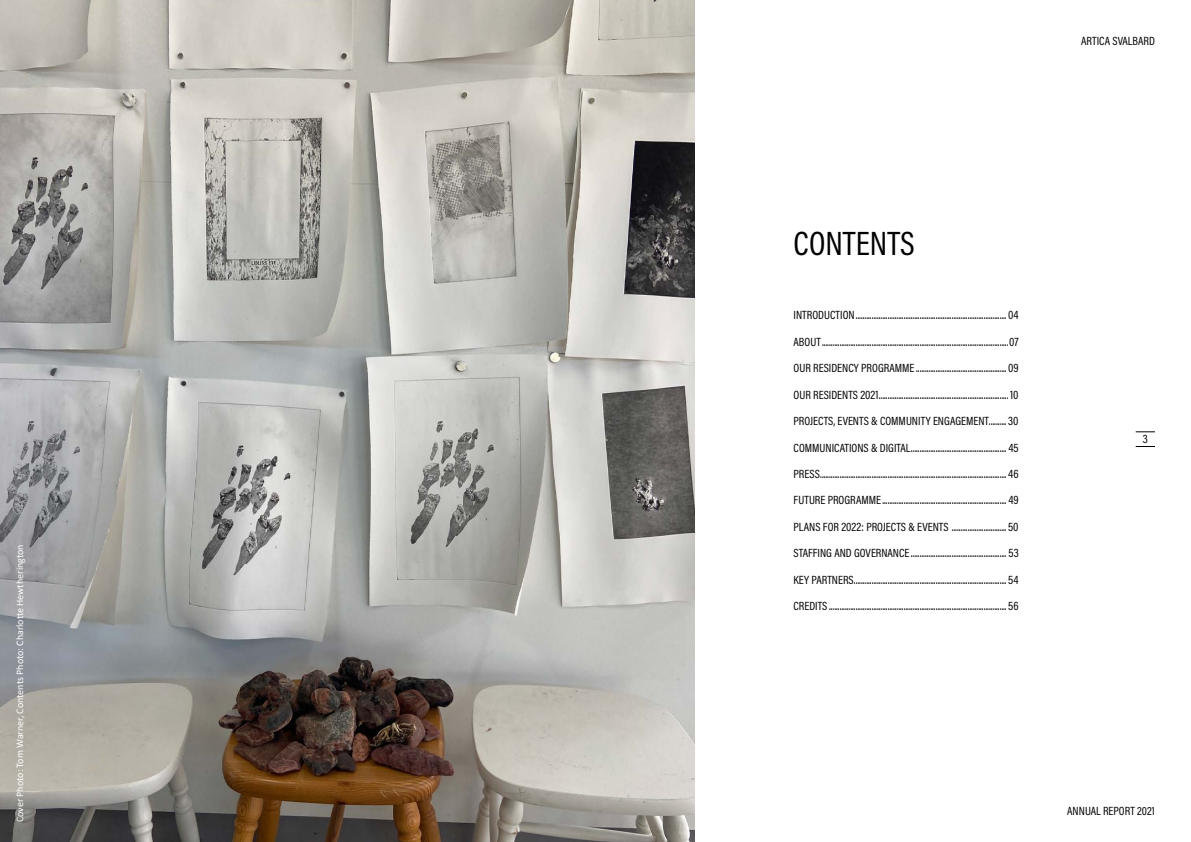
<style>
.page{position:relative;width:1191px;height:842px;background:#fff}
.page>*{position:absolute;margin:0;border:0;box-sizing:border-box;transform-origin:0 0}
.Article_title{font:34px "Acumin Pro Cond";color:#000}
.Contents_-_sections{font:12px "Acumin Pro Cond";color:#000}
.BODY_NEW{font:10px "Calibri";color:#fff}
</style>
<div class="page">
<svg style="left:1135px;top:432px;width:20px;height:1px"></svg>
<svg style="left:1135px;top:446px;width:20px;height:1px"></svg>
<img style="left:0;top:0;width:694px;height:842px">
<p class="BODY_NEW" style="left:13px;top:822px;width:279px;rotate:-90deg">Cover Photo: Tom Warner, Contents Photo: Charlotte Hewtherington</p>
<p class="Contents_-_sections" style="left:1081px;top:33px;width:75px">ARTICA SVALBARD</p>
<p class="Article_title" style="left:793px;top:221px;width:123px">CONTENTS</p>
<p class="Contents_-_sections" style="left:793px;top:308px;width:227px">INTRODUCTION..................................................................................... 04</p>
<p class="Contents_-_sections" style="left:793px;top:334px;width:226px">ABOUT.........................................................................................................07</p>
<p class="Contents_-_sections" style="left:793px;top:360px;width:227px">OUR RESIDENCY PROGRAMME ................................................... 09</p>
<p class="Contents_-_sections" style="left:793px;top:387px;width:226px">OUR RESIDENTS 2021......................................................................... 10</p>
<p class="Contents_-_sections" style="left:793px;top:413px;width:227px">PROJECTS, EVENTS &amp; COMMUNITY ENGAGEMENT.......... 30</p>
<p class="Contents_-_sections" style="left:793px;top:440px;width:227px">COMMUNICATIONS &amp; DIGITAL...................................................... 45</p>
<p class="Contents_-_sections" style="left:793px;top:466px;width:227px">PRESS......................................................................................................... 46</p>
<p class="Contents_-_sections" style="left:793px;top:492px;width:226px">FUTURE PROGRAMME...................................................................... 49</p>
<p class="Contents_-_sections" style="left:793px;top:519px;width:226px">PLANS FOR 2022: PROJECTS &amp; EVENTS ............................... 50</p>
<p class="Contents_-_sections" style="left:793px;top:545px;width:227px">STAFFING AND GOVERNANCE ...................................................... 53</p>
<p class="Contents_-_sections" style="left:793px;top:572px;width:226px">KEY PARTNERS...................................................................................... 54</p>
<p class="Contents_-_sections" style="left:793px;top:598px;width:226px">CREDITS .................................................................................................... 56</p>
<p class="Contents_-_sections" style="left:1142px;top:431px;width:6px">3</p>
<p class="Contents_-_sections" style="left:1067px;top:803px;width:89px">ANNUAL REPORT 2021</p>
</div>
